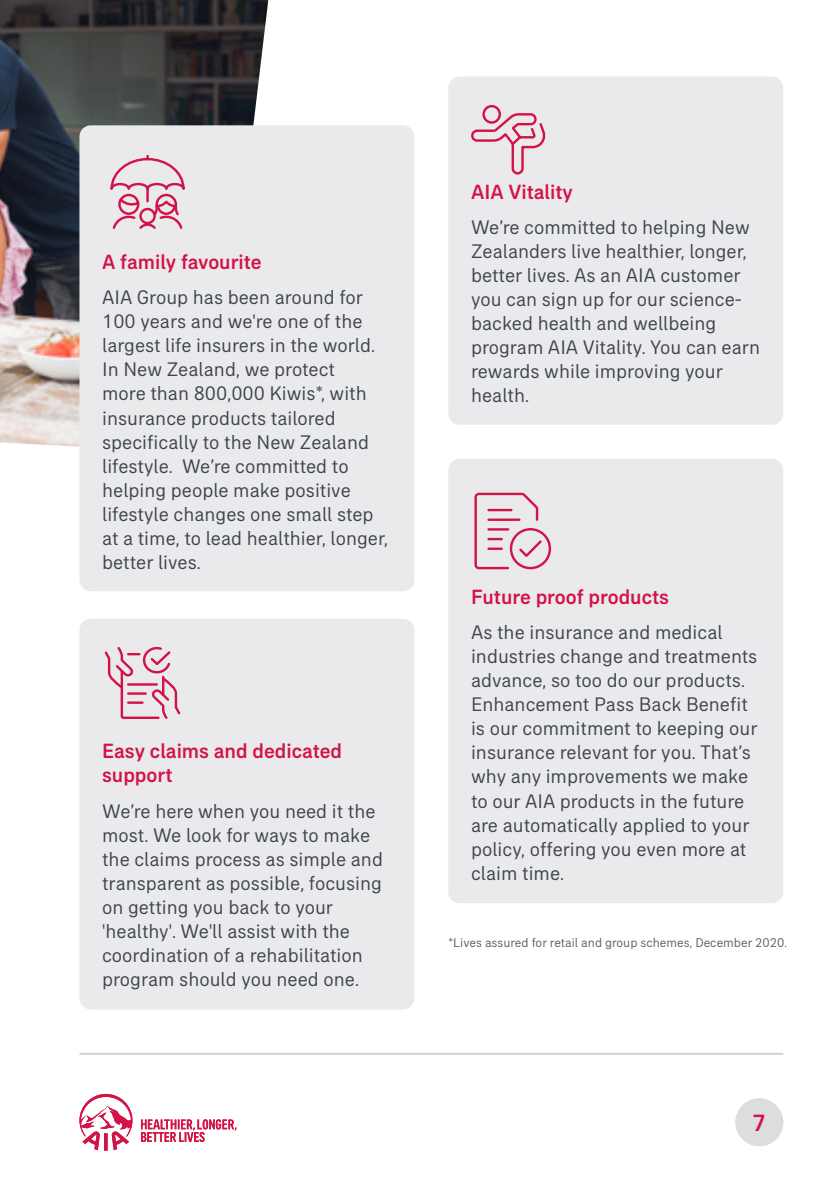
<style>
.page{position:relative;width:840px;height:1191px;background:#fff}
.page>*{position:absolute;margin:0;border:0;box-sizing:border-box;transform-origin:0 0}
.t1{font:500 24px "AIA Everest";color:#d31245}
.P6_-_Paragraph_Headi{font:500 21px/24px "AIA Everest";color:#d31245}
.P5_1_-_Body_Copy{font:20px/24px "AIA Everest";color:#3b4550}
.P8_-_Disclaimer_Aste{font:13px "AIA Everest";color:#5b606a}
</style>
<div class="page">
<img style="left:0;top:0;width:268px;height:447px">
<hr style="left:79px;top:1052px;width:703px;height:2px;background:#d1d3d4">
<div style="left:79px;top:125px;width:335px;height:466px;background:#eae9eb;border-radius:11px"></div>
<svg style="left:110px;top:154px;width:75px;height:75px"></svg>
<div style="left:448px;top:76px;width:334px;height:349px;background:#eae9eb;border-radius:11px"></div>
<svg style="left:471px;top:105px;width:75px;height:70px"></svg>
<div style="left:79px;top:619px;width:335px;height:390px;background:#eae9eb;border-radius:11px"></div>
<svg style="left:104px;top:646px;width:77px;height:73px"></svg>
<div style="left:448px;top:459px;width:334px;height:444px;background:#eae9eb;border-radius:11px"></div>
<div style="left:509px;top:528px;width:41px;height:41px;border:2px solid #d31245;border-radius:50%"></div>
<svg style="left:474px;top:492px;width:69px;height:78px"></svg>
<div style="left:735px;top:1098px;width:47px;height:48px;background:#dcddde;border-radius:50%"></div>
<svg style="left:79px;top:1094px;width:157px;height:56px"></svg>
<p class="P6_-_Paragraph_Headi" style="left:102px;top:249px;width:161px">A family favourite</p>
<p class="P5_1_-_Body_Copy" style="left:102px;top:285px;width:287px">AIA Group has been around for<br>100 years and we're one of the largest life insurers in the world.<br>In New Zealand, we protect<br>more than 800,000 Kiwis*, with insurance products tailored specifically to the New Zealand lifestyle. We’re committed to helping people make positive lifestyle changes one small step at a time, to lead healthier, longer, better lives.</p>
<p class="P6_-_Paragraph_Headi" style="left:102px;top:739px;width:241px">Easy claims and dedicated support</p>
<p class="P5_1_-_Body_Copy" style="left:102px;top:798px;width:282px">We’re here when you need it the most. We look for ways to make the claims process as simple and transparent as possible, focusing on getting you back to your 'healthy'. We'll assist with the coordination of a rehabilitation program should you need one.</p>
<p class="P6_-_Paragraph_Headi" style="left:471px;top:179px;width:103px">AIA Vitality</p>
<p class="P5_1_-_Body_Copy" style="left:471px;top:215px;width:290px">We’re committed to helping New<br>Zealanders live healthier, longer, better lives. As an AIA customer you can sign up for our science&shy;backed health and wellbeing program AIA Vitality. You can earn rewards while improving your health.</p>
<p class="P6_-_Paragraph_Headi" style="left:471px;top:584px;width:199px">Future proof products</p>
<p class="P5_1_-_Body_Copy" style="left:471px;top:620px;width:288px">As the insurance and medical industries change and treatments advance, so too do our products.<br>Enhancement Pass Back Benefit is our commitment to keeping our insurance relevant for you. That’s why any improvements we make to our AIA products in the future are automatically applied to your policy, offering you even more at claim time.</p>
<p class="P8_-_Disclaimer_Aste" style="left:448px;top:935px;width:340px">*Lives assured for retail and group schemes, December 2020.</p>
<p class="t1" style="left:752px;top:1108px;width:15px">7</p>
</div>
